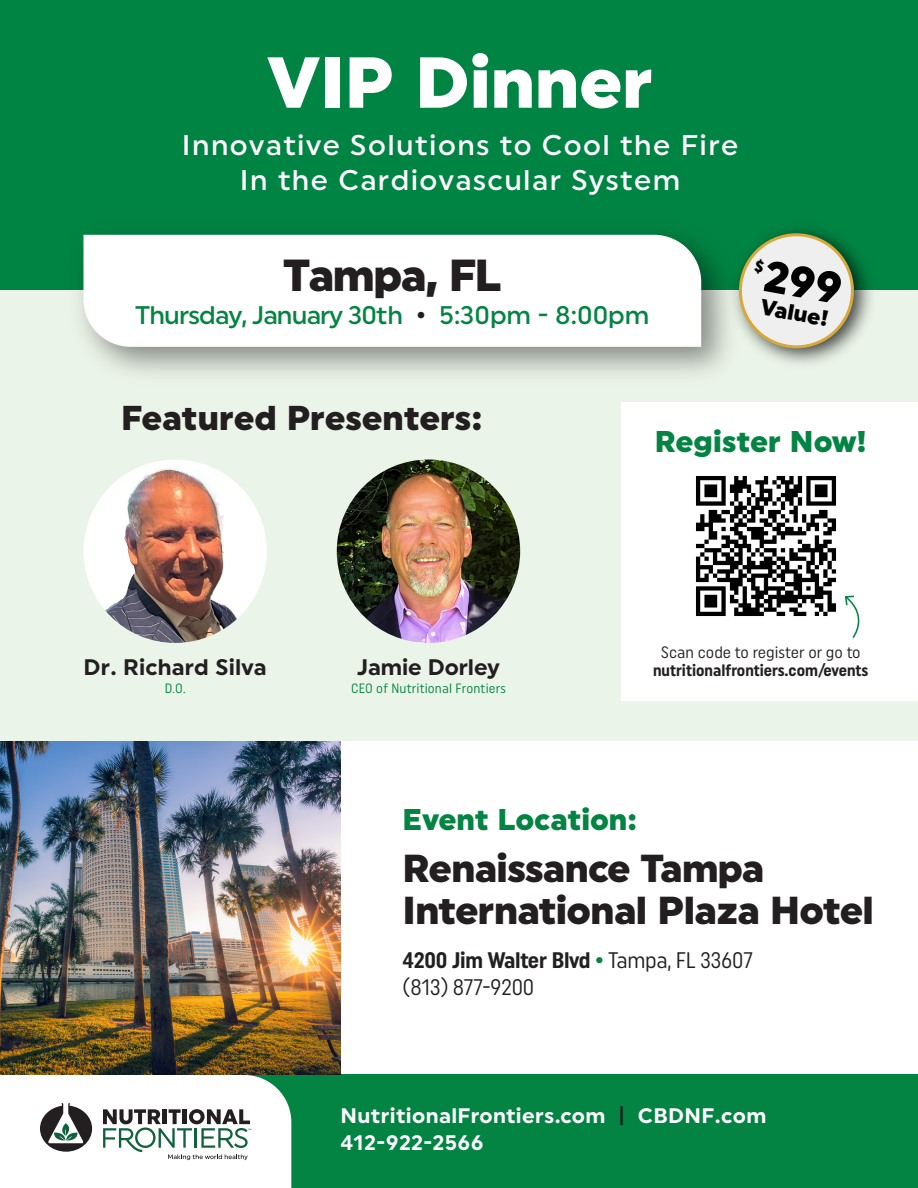
<style>
.page{position:relative;width:918px;height:1188px;background:#fff}
.page>*{position:absolute;margin:0;border:0;box-sizing:border-box;transform-origin:0 0}
.t1{font:900 72px "Uniform";color:#fff}
.t2{font:900 44.85px "Uniform";letter-spacing:-.035em;color:#231f20}
.t3{font:900 39px/42px "Uniform";letter-spacing:-.015em;color:#231f20}
.t4{font:900 34.5px "Uniform";letter-spacing:-.005em;color:#231f20}
.t5{font:900 30px "Uniform";color:#038443}
.t6{font:500 28.5px/34.2px "Uniform";letter-spacing:.05em;color:#fff;text-align:center}
.t7{font:500 25.5px "Uniform";letter-spacing:-.035em;color:#038443}
.t8{font:22.5px/27px "Uniform Condensed";letter-spacing:-.015em;color:#231f20}
.t9{font:700 22.5px "Uniform";letter-spacing:.005em;color:#231f20}
.t10{font:900 22.2px "Uniform";color:#000}
.t11{font:700 21px/27px "Uniform";letter-spacing:.02em;color:#fff}
.t12{font:700 16.5px "Uniform Condensed";color:#231f20}
.t13{font:16.5px "Uniform Condensed";color:#231f20}
.t14{font:13.5px "Uniform Condensed";letter-spacing:.015em;color:#038443}
.s1{color:#1e1e1e}
.s2{font-weight:700}
.s3{font-weight:700;color:#018543}
</style>
<div class="page">
<div style="left:0;top:1075px;width:918px;height:113px;background:#038443"></div>
<svg style="left:0;top:1075px;width:291px;height:113px;background:#e1e6e4"></svg>
<div style="left:0;top:0;width:918px;height:291px;background:#008443"></div>
<img style="left:0;top:741px;width:341px;height:334px">
<div style="left:0;top:291px;width:918px;height:450px;background:#ebf4e8"></div>
<div style="left:621px;top:402px;width:297px;height:298px;background:#fff"></div>
<img style="left:59px;top:234px;width:663px;height:141px">
<div style="left:83px;top:235px;width:618px;height:112px;background:#fff"></div>
<img style="left:83px;top:460px;width:184px;height:183px;border-radius:92px">
<img style="left:337px;top:460px;width:183px;height:183px;border-radius:92px">
<img style="left:696px;top:476px;width:140px;height:140px">
<svg style="left:844px;top:595px;width:16px;height:43px"></svg>
<img style="left:722px;top:229px;width:161px;height:135px">
<div style="left:740px;top:235px;width:112px;height:112px;background:#efefef;border-radius:50%"></div>
<div style="left:739px;top:233px;width:115px;height:115px;border:3px solid #d7a83a;border-radius:50%"></div>
<h1 class="t1" style="left:267px;top:39px;width:387px">VIP Dinner</h1>
<p class="t6" style="left:182px;top:128px;width:558px">Innovative Solutions to Cool the Fire<br>In the Cardiovascular System</p>
<h2 class="t2" style="left:284px;top:248px;width:219px">Tampa, FL</h2>
<p class="t7" style="left:135px;top:300px;width:516px">Thursday, January 30th <span class="s1">•</span> 5:30pm - 8:00pm</p>
<p class="t10" style="left:763px;top:294px;width:70px;rotate:10deg">Value!</p>
<p class="t4" style="left:121px;top:397px;width:363px">Featured Presenters:</p>
<p class="t5" style="left:655px;top:423px;width:213px">Register Now!</p>
<p class="t9" style="left:84px;top:654px;width:185px">Dr. Richard Silva</p>
<p class="t14" style="left:165px;top:680px;width:22px">D.O.</p>
<p class="t14" style="left:351px;top:680px;width:156px">CEO of Nutritional Frontiers</p>
<p class="t9" style="left:357px;top:654px;width:144px">Jamie Dorley</p>
<p class="t13" style="left:661px;top:643px;width:201px">Scan code to register or go to</p>
<p class="t12" style="left:653px;top:661px;width:217px">nutritionalfrontiers.com/events</p>
<p class="t5" style="left:403px;top:802px;width:236px">Event Location:</p>
<h3 class="t3" style="left:403px;top:847px;width:473px">Renaissance Tampa<br>International Plaza Hotel</h3>
<p class="t8" style="left:403px;top:946px;width:352px"><span class="s2">4200 Jim Walter Blvd</span> <span class="s3">•</span> Tampa, FL 33607 (813) 877-9200</p>
<p class="t11" style="left:341px;top:1102px;width:427px">NutritionalFrontiers.com <span class="s1">|</span> CBDNF.com<br>412-922-2566</p>
</div>
